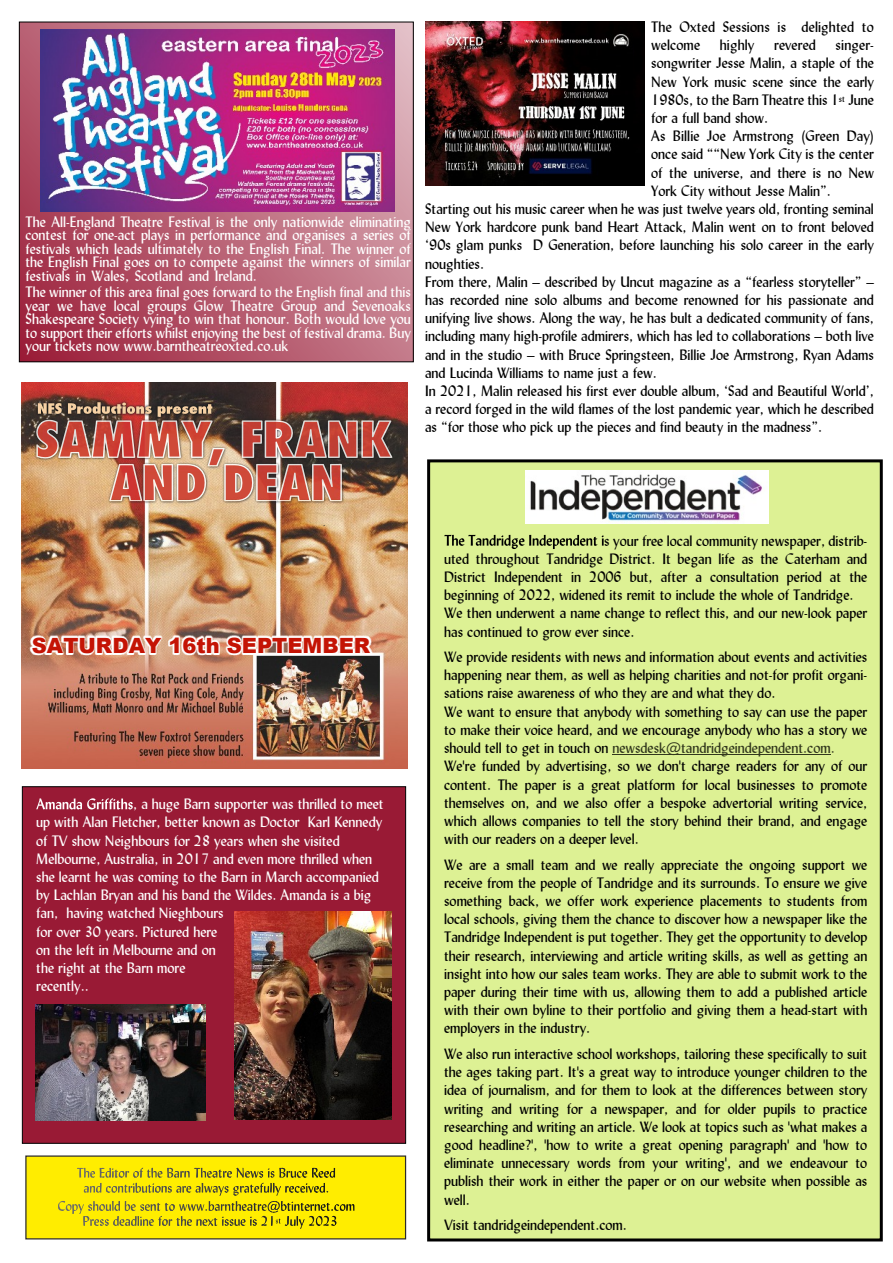
<style>
.page{position:relative;width:893px;height:1263px;background:#fff}
.page>*{position:absolute;margin:0;border:0;box-sizing:border-box;transform-origin:0 0}
.t1{font:900 21px "Arial";color:#c41405}
.t2{font:15px/18.1px "Lydian BT";color:#000}
.t3{font:15px/18.1px "Lydian BT";color:#fff;text-align:justify}
.s1{color:#32381d}
</style>
<div class="page">
<img style="left:21px;top:383px;width:386px;height:385px">
<img style="left:110px;top:467px;width:231px;height:34px">
<img style="left:111px;top:467px;width:229px;height:33px">
<img style="left:36px;top:420px;width:356px;height:47px">
<img style="left:37px;top:420px;width:355px;height:46px">
<img style="left:38px;top:421px;width:352px;height:44px">
<img style="left:38px;top:402px;width:143px;height:15px">
<div style="left:427px;top:459px;width:456px;height:782px;background:#ddf194;border:3px solid #000"></div>
<svg style="left:21px;top:24px;width:390px;height:336px;background:#b75e72"></svg>
<div style="left:19px;top:22px;width:394px;height:340px;border:1px solid #000"></div>
<div style="left:22px;top:787px;width:384px;height:356px;background:#991a35;border:1px solid #000"></div>
<div style="left:25px;top:1155px;width:381px;height:84px;background:#ffed00;border:1px solid #2c2b2a"></div>
<svg style="left:77px;top:1168px;width:258px;height:27px"></svg>
<svg style="left:58px;top:1201px;width:296px;height:28px"></svg>
<img style="left:40px;top:30px;width:355px;height:181px">
<svg style="left:444px;top:535px;width:160px;height:14px"></svg>
<hr style="left:612px;top:754px;width:219px;height:1px;background:#32381d">
<svg style="left:36px;top:798px;width:97px;height:11px"></svg>
<img style="left:35px;top:1004px;width:171px;height:116px">
<img style="left:235px;top:911px;width:156px;height:209px">
<img style="left:525px;top:470px;width:243px;height:53px">
<img style="left:425px;top:21px;width:219px;height:164px">
<img style="left:30px;top:628px;width:378px;height:34px">
<p class="t3" style="left:25px;top:216px;width:387px;line-height:13.5px">The All-England Theatre Festival is the only nationwide eliminating contest for one-act plays in performance and organises a series of festivals which leads ultimately to the English Final. The winner of the English Final goes on to compete against the winners of similar festivals in Wales, Scotland and Ireland.</p>
<p class="t3" style="left:25px;top:287px;width:387px;line-height:13.5px">The winner of this area final goes forward to the English final and this year we have local groups Glow Theatre Group and Sevenoaks Shakespeare Society vying to win that honour. Both would love you to support their efforts whilst enjoying the best of festival drama. Buy your tickets now www.barntheatreoxted.co.uk</p>
<p class="t2" style="left:651px;top:19px;width:224px">The Oxted Sessions is delighted to welcome</p>
<p class="t2" style="left:720px;top:37px;width:36px">highly</p>
<p class="t2" style="left:774px;top:37px;width:43px">revered</p>
<p class="t2" style="left:836px;top:37px;width:40px">singer-</p>
<p class="t2" style="left:651px;top:55px;width:224px">songwriter Jesse Malin, a staple of the</p>
<p class="t2" style="left:651px;top:74px;width:224px">New York music scene since the early</p>
<p class="t2" style="left:651px;top:92px;width:224px">1980s, to the Barn Theatre this 1<sup>st</sup> June</p>
<p class="t2" style="left:651px;top:110px;width:118px">for a full band show.</p>
<p class="t2" style="left:651px;top:128px;width:224px">As Billie Joe Armstrong (Green Day)</p>
<p class="t2" style="left:651px;top:146px;width:224px">once said ““New York City is the center</p>
<p class="t2" style="left:651px;top:165px;width:224px">of the universe, and there is no New</p>
<p class="t2" style="left:651px;top:183px;width:181px">York City without Jesse Malin”.</p>
<p class="t2" style="left:425px;top:201px;width:450px">Starting out his music career when he was just twelve years old, fronting seminal</p>
<p class="t2" style="left:425px;top:219px;width:450px">New York hardcore punk band Heart Attack, Malin went on to front beloved</p>
<p class="t2" style="left:425px;top:237px;width:450px">‘90s glam punks D Generation, before launching his solo career in the early</p>
<p class="t2" style="left:425px;top:256px;width:61px">noughties.</p>
<p class="t2" style="left:425px;top:274px;width:450px">From there, Malin – described by Uncut magazine as a “fearless storyteller” –</p>
<p class="t2" style="left:425px;top:292px;width:450px">has recorded nine solo albums and become renowned for his passionate and</p>
<p class="t2" style="left:425px;top:310px;width:450px">unifying live shows. Along the way, he has bult a dedicated community of fans,</p>
<p class="t2" style="left:425px;top:328px;width:450px">including many high-profile admirers, which has led to collaborations – both live</p>
<p class="t2" style="left:425px;top:347px;width:450px">and in the studio – with Bruce Springsteen, Billie Joe Armstrong, Ryan Adams</p>
<p class="t2" style="left:425px;top:365px;width:233px">and Lucinda Williams to name just a few.</p>
<p class="t2" style="left:425px;top:383px;width:450px">In 2021, Malin released his first ever double album, ‘Sad and Beautiful World’,</p>
<p class="t2" style="left:425px;top:401px;width:450px">a record forged in the wild flames of the lost pandemic year, which he described</p>
<p class="t2" style="left:425px;top:419px;width:398px">as “for those who pick up the pieces and find beauty in the madness”.</p>
<h1 class="t1" style="left:32px;top:638px;width:340px">SATURDAY 16th SEPTEMBER</h1>
<p class="t3" style="left:36px;top:796px;width:349px;text-align:left;text-indent:97px">, a huge Barn supporter was thrilled to meet up with Alan Fletcher, better known as Doctor Karl Kennedy of TV show Neighbours for 28 years when she visited Melbourne, Australia, in 2017 and even more thrilled when she learnt he was coming to the Barn in March accompanied by Lachlan Bryan and his band the Wildes. Amanda is a big fan, having watched Nieghbours<br>for over 30 years. Pictured here<br>on the left in Melbourne and on<br>the right at the Barn more<br>recently..</p>
<p class="t2" style="left:444px;top:533px;width:425px;text-indent:160px">s your free local community newspaper, distrib&shy;uted throughout Tandridge District. It began life as the Caterham and District Independent in 2006 but, after a consultation period at the beginning of 2022, widened its remit to include the whole of Tandridge.<br>We then underwent a name change to reflect this, and our new-look paper has continued to grow ever since.</p>
<p class="t2" style="left:444px;top:649px;width:425px">We provide residents with news and information about events and activities happening near them, as well as helping charities and not-for profit organi&shy;sations raise awareness of who they are and what they do.<br>We want to ensure that anybody with something to say can use the paper to make their voice heard, and we encourage anybody who has a story we should tell to get in touch on <span class="s1">newsdesk@tandridgeindependent.com.<br></span>We're funded by advertising, so we don't charge readers for any of our content. The paper is a great platform for local businesses to promote themselves on, and we also offer a bespoke advertorial writing service, which allows companies to tell the story behind their brand, and engage with our readers on a deeper level.</p>
<p class="t2" style="left:444px;top:857px;width:425px;text-align:justify">We are a small team and we really appreciate the ongoing support we receive from the people of Tandridge and its surrounds. To ensure we give something back, we offer work experience placements to students from local schools, giving them the chance to discover how a newspaper like the Tandridge Independent is put together. They get the opportunity to develop their research, interviewing and article writing skills, as well as getting an insight into how our sales team works. They are able to submit work to the paper during their time with us, allowing them to add a published article with their own byline to their portfolio and giving them a head-start with employers in the industry.</p>
<p class="t2" style="left:444px;top:1046px;width:425px;text-align:justify">We also run interactive school workshops, tailoring these specifically to suit the ages taking part. It's a great way to introduce younger children to the idea of journalism, and for them to look at the differences between story writing and writing for a newspaper, and for older pupils to practice researching and writing an article. We look at topics such as 'what makes a good headline?', 'how to write a great opening paragraph' and 'how to eliminate unnecessary words from your writing', and we endeavour to publish their work in either the paper or on our website when possible as well.</p>
<p class="t2" style="left:444px;top:1217px;width:184px">Visit tandridgeindependent.com.</p>
</div>
